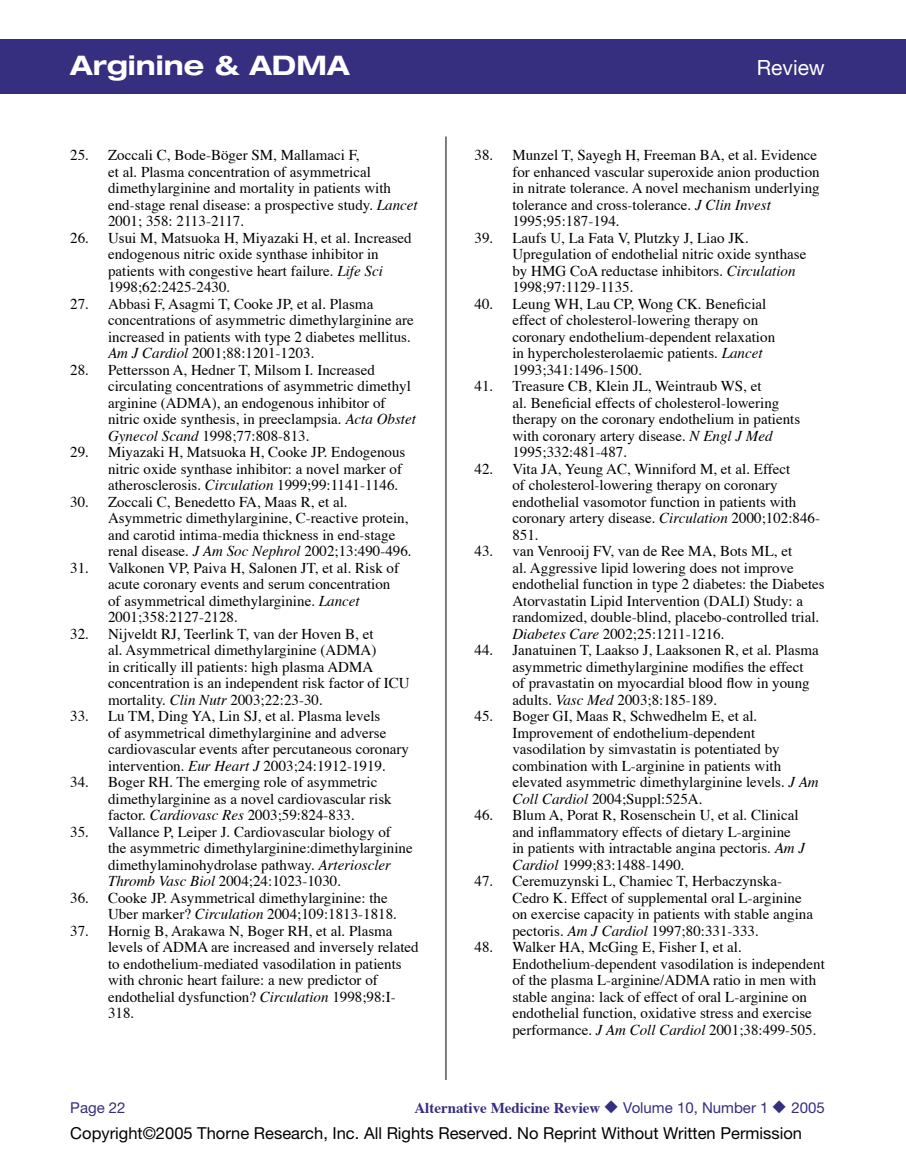
<style>
.page{position:relative;width:906px;height:1161px;background:#fff}
.page>*{position:absolute;margin:0;border:0;box-sizing:border-box;transform-origin:0 0}
.t1{font:700 expanded 27px "Helvetica Neue";color:#fff}
.t2{font:21px "Helvetica Neue";color:#fff}
.t3{font:16.5px "Helvetica Neue";color:#000}
.References{font:15px/16.5px "Times";color:#000}
.t4{font:700 15px "Times";color:#362e7e}
.t5{font:15px "Helvetica Neue";color:#362e7e}
.s1{font-style:italic}
.s2{font-family:"Helvetica Neue";font-weight:400}
</style>
<div class="page">
<div style="left:0;top:39px;width:905px;height:55px;background:#362e7e"></div>
<hr style="left:445px;top:136px;width:1px;height:944px;background:#000">
<hr style="left:905px;top:39px;width:1px;height:55px;background:#362e7e">
<h1 class="t1" style="left:70px;top:48px;width:281px">Arginine &amp; ADMA</h1>
<h2 class="t2" style="left:756px;top:55px;width:70px">Review</h2>
<p class="References" style="left:108px;top:148px;width:311px;text-indent:-38px">25. Zoccali C, Bode-Böger SM, Mallamaci F,<br>et al. Plasma concentration of asymmetrical dimethylarginine and mortality in patients with end-stage renal disease: a prospective study. <span class="s1">Lancet </span>2001; 358: 2113-2117.</p>
<p class="References" style="left:108px;top:230px;width:305px;text-indent:-38px">26. Usui M, Matsuoka H, Miyazaki H, et al. Increased endogenous nitric oxide synthase inhibitor in patients with congestive heart failure. <span class="s1">Life Sci </span>1998;62:2425-2430.</p>
<p class="References" style="left:108px;top:296px;width:307px;text-indent:-38px">27. Abbasi F, Asagmi T, Cooke JP, et al. Plasma concentrations of asymmetric dimethylarginine are increased in patients with type 2 diabetes mellitus.<br><span class="s1">Am J Cardiol</span> 2001;88:1201-1203.</p>
<p class="References" style="left:108px;top:362px;width:309px;text-indent:-38px">28. Pettersson A, Hedner T, Milsom I. Increased circulating concentrations of asymmetric dimethyl arginine (ADMA), an endogenous inhibitor of nitric oxide synthesis, in preeclampsia. <span class="s1">Acta Obstet Gynecol Scand</span> 1998;77:808-813.</p>
<p class="References" style="left:108px;top:445px;width:299px;text-indent:-38px">29. Miyazaki H, Matsuoka H, Cooke JP. Endogenous nitric oxide synthase inhibitor: a novel marker of atherosclerosis. <span class="s1">Circulation</span> 1999;99:1141-1146.</p>
<p class="References" style="left:108px;top:494px;width:305px;text-indent:-38px">30. Zoccali C, Benedetto FA, Maas R, et al.<br>Asymmetric dimethylarginine, C-reactive protein, and carotid intima-media thickness in end-stage renal disease. <span class="s1">J Am Soc Nephrol</span> 2002;13:490-496.</p>
<p class="References" style="left:108px;top:560px;width:292px;text-indent:-38px">31. Valkonen VP, Paiva H, Salonen JT, et al. Risk of acute coronary events and serum concentration of asymmetrical dimethylarginine. <span class="s1">Lancet </span>2001;358:2127-2128.</p>
<p class="References" style="left:108px;top:626px;width:303px;text-indent:-38px">32. Nijveldt RJ, Teerlink T, van der Hoven B, et<br>al. Asymmetrical dimethylarginine (ADMA)<br>in critically ill patients: high plasma ADMA concentration is an independent risk factor of ICU mortality. <span class="s1">Clin Nutr</span> 2003;22:23-30.</p>
<p class="References" style="left:108px;top:709px;width:302px;text-indent:-38px">33. Lu TM, Ding YA, Lin SJ, et al. Plasma levels<br>of asymmetrical dimethylarginine and adverse cardiovascular events after percutaneous coronary intervention. <span class="s1">Eur Heart J</span> 2003;24:1912-1919.</p>
<p class="References" style="left:108px;top:775px;width:285px;text-indent:-38px">34. Boger RH. The emerging role of asymmetric dimethylarginine as a novel cardiovascular risk factor. <span class="s1">Cardiovasc Res</span> 2003;59:824-833.</p>
<p class="References" style="left:108px;top:824px;width:306px;text-indent:-38px">35. Vallance P, Leiper J. Cardiovascular biology of the asymmetric dimethylarginine:dimethylarginine dimethylaminohydrolase pathway. <span class="s1">Arterioscler Thromb Vasc Biol</span> 2004;24:1023-1030.</p>
<p class="References" style="left:108px;top:890px;width:290px;text-indent:-38px">36. Cooke JP. Asymmetrical dimethylarginine: the<br>Uber marker? <span class="s1">Circulation</span> 2004;109:1813-1818.</p>
<p class="References" style="left:108px;top:923px;width:312px;text-indent:-38px">37. Hornig B, Arakawa N, Boger RH, et al. Plasma levels of ADMA are increased and inversely related to endothelium-mediated vasodilation in patients with chronic heart failure: a new predictor of endothelial dysfunction? <span class="s1">Circulation</span> 1998;98:I-318.</p>
<p class="References" style="left:512px;top:148px;width:309px;text-indent:-38px">38. Munzel T, Sayegh H, Freeman BA, et al. Evidence for enhanced vascular superoxide anion production in nitrate tolerance. A novel mechanism underlying tolerance and cross-tolerance. <span class="s1">J Clin Invest </span>1995;95:187-194.</p>
<p class="References" style="left:512px;top:230px;width:295px;text-indent:-38px">39. Laufs U, La Fata V, Plutzky J, Liao JK.<br>Upregulation of endothelial nitric oxide synthase by HMG CoA reductase inhibitors. <span class="s1">Circulation </span>1998;97:1129-1135.</p>
<p class="References" style="left:512px;top:296px;width:264px;text-indent:-38px">40. Leung WH, Lau CP, Wong CK. Beneficial effect of cholesterol-lowering therapy on coronary endothelium-dependent relaxation in hypercholesterolaemic patients. <span class="s1">Lancet </span>1993;341:1496-1500.</p>
<p class="References" style="left:512px;top:379px;width:289px;text-indent:-38px">41. Treasure CB, Klein JL, Weintraub WS, et<br>al. Beneficial effects of cholesterol-lowering therapy on the coronary endothelium in patients with coronary artery disease. <span class="s1">N Engl J Med </span>1995;332:481-487.</p>
<p class="References" style="left:512px;top:461px;width:309px;text-indent:-38px">42. Vita JA, Yeung AC, Winniford M, et al. Effect<br>of cholesterol-lowering therapy on coronary endothelial vasomotor function in patients with coronary artery disease. <span class="s1">Circulation</span> 2000;102:846- 851.</p>
<p class="References" style="left:512px;top:544px;width:314px;text-indent:-38px">43. van Venrooij FV, van de Ree MA, Bots ML, et<br>al. Aggressive lipid lowering does not improve endothelial function in type 2 diabetes: the Diabetes Atorvastatin Lipid Intervention (DALI) Study: a randomized, double-blind, placebo-controlled trial.<br><span class="s1">Diabetes Care</span> 2002;25:1211-1216.</p>
<p class="References" style="left:512px;top:643px;width:308px;text-indent:-38px">44. Janatuinen T, Laakso J, Laaksonen R, et al. Plasma asymmetric dimethylarginine modifies the effect of pravastatin on myocardial blood flow in young adults. <span class="s1">Vasc Med</span> 2003;8:185-189.</p>
<p class="References" style="left:512px;top:709px;width:308px;text-indent:-38px">45. Boger GI, Maas R, Schwedhelm E, et al.<br>Improvement of endothelium-dependent vasodilation by simvastatin is potentiated by combination with L-arginine in patients with elevated asymmetric dimethylarginine levels. <span class="s1">J Am Coll Cardiol</span> 2004;Suppl:525A.</p>
<p class="References" style="left:512px;top:808px;width:294px;text-indent:-38px">46. Blum A, Porat R, Rosenschein U, et al. Clinical and inflammatory effects of dietary L-arginine in patients with intractable angina pectoris. <span class="s1">Am J Cardiol</span> 1999;83:1488-1490.</p>
<p class="References" style="left:512px;top:874px;width:302px;text-indent:-38px">47. Ceremuzynski L, Chamiec T, Herbaczynska-Cedro K. Effect of supplemental oral L-arginine on exercise capacity in patients with stable angina pectoris. <span class="s1">Am J Cardiol</span> 1997;80:331-333.</p>
<p class="References" style="left:512px;top:940px;width:314px;text-indent:-38px">48. Walker HA, McGing E, Fisher I, et al.<br>Endothelium-dependent vasodilation is independent of the plasma L-arginine/ADMA ratio in men with stable angina: lack of effect of oral L-arginine on endothelial function, oxidative stress and exercise performance. <span class="s1">J Am Coll Cardiol</span> 2001;38:499-505.</p>
<p class="t5" style="left:70px;top:1099px;width:57px">Page 22</p>
<p class="t4" style="left:414px;top:1098px;width:412px">Alternative Medicine Review ◆ <span class="s2">Volume 10, Number 1</span> ◆ <span class="s2">2005</span></p>
<p class="t3" style="left:70px;top:1124px;width:733px">Copyright©2005 Thorne Research, Inc. All Rights Reserved. No Reprint Without Written Permission</p>
</div>
